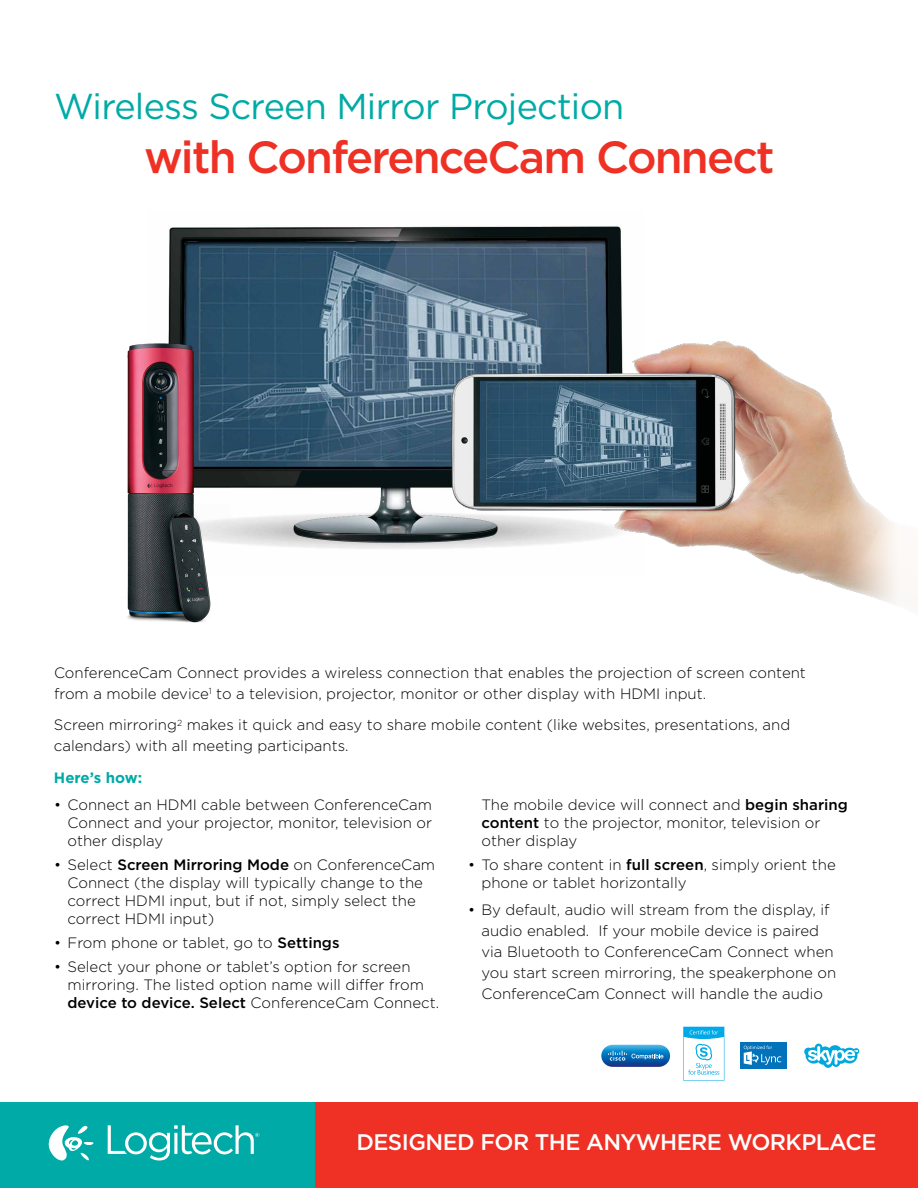
<style>
.page{position:relative;width:918px;height:1188px;background:#fff}
.page>*{position:absolute;margin:0;border:0;box-sizing:border-box;transform-origin:0 0}
.t1{font:500 45px "Gotham";letter-spacing:-.04em;color:#ee3124}
.t2{font:36px "Gotham";letter-spacing:-.02em;color:#00aaa6}
.t3{font:500 22.5px "Gotham";letter-spacing:-.025em;color:#fff}
.t4{font:300 15px/18px "Gotham";color:#000}
.t5{font:700 15px "Gotham";color:#00aaa6}
.s1{font-weight:500}
</style>
<div class="page">
<img style="left:168px;top:226px;width:454px;height:323px">
<div style="left:0;top:1102px;width:315px;height:86px;background:#00aaa6"></div>
<div style="left:315px;top:1102px;width:603px;height:86px;background:#ee3124"></div>
<svg style="left:108px;top:1125px;width:151px;height:36px"></svg>
<svg style="left:48px;top:1125px;width:46px;height:36px"></svg>
<img style="left:127px;top:319px;width:108px;height:304px">
<svg style="left:601px;top:1045px;width:69px;height:22px;background:#3485c1"></svg>
<svg style="left:804px;top:1044px;width:55px;height:24px"></svg>
<svg style="left:683px;top:1027px;width:41px;height:54px"></svg>
<div style="left:740px;top:1042px;width:47px;height:27px;background:#0273ba"></div>
<svg style="left:744px;top:1045px;width:37px;height:20px"></svg>
<img style="left:420px;top:312px;width:479px;height:292px">
<h2 class="t2" style="left:54px;top:84px;width:572px">Wireless Screen Mirror Projection</h2>
<h1 class="t1" style="left:144px;top:130px;width:632px">with ConferenceCam Connect</h1>
<p class="t4" style="left:54px;top:662px;width:753px;line-height:21px">ConferenceCam Connect provides a wireless connection that enables the projection of screen content from a mobile device<sup>1</sup> to a television, projector, monitor or other display with HDMI input.</p>
<p class="t4" style="left:54px;top:715px;width:738px;line-height:21px">Screen mirroring<sup>2</sup> makes it quick and easy to share mobile content (like websites, presentations, and calendars) with all meeting participants.</p>
<p class="t5" style="left:54px;top:769px;width:90px">Here’s how:</p>
<p class="t4" style="left:68px;top:796px;width:366px;text-align:justify;text-indent:-14px">• Connect an HDMI cable between ConferenceCam Connect and your projector, monitor, television or other display</p>
<p class="t4" style="left:68px;top:856px;width:369px;text-indent:-14px">• Select <span class="s1">Screen Mirroring Mode</span> on ConferenceCam Connect (the display will typically change to the correct HDMI input, but if not, simply select the correct HDMI input)</p>
<p class="t4" style="left:54px;top:934px;width:287px">• From phone or tablet, go to <span class="s1">Settings</span></p>
<p class="t4" style="left:68px;top:958px;width:373px;text-indent:-14px">• Select your phone or tablet’s option for screen mirroring. The listed option name will differ from <span class="s1">device to device. Select</span> ConferenceCam Connect.</p>
<p class="t4" style="left:482px;top:796px;width:368px">The mobile device will connect and <span class="s1">begin sharing content</span> to the projector, monitor, television or other display</p>
<p class="t4" style="left:482px;top:856px;width:356px;text-indent:-14px">• To share content in <span class="s1">full screen</span>, simply orient the phone or tablet horizontally</p>
<p class="t4" style="left:482px;top:899px;width:356px;line-height:21px;text-indent:-14px">• By default, audio will stream from the display, if audio enabled. If your mobile device is paired via Bluetooth to ConferenceCam Connect when you start screen mirroring, the speakerphone on ConferenceCam Connect will handle the audio</p>
<h3 class="t3" style="left:356px;top:1129px;width:522px">DESIGNED FOR THE ANYWHERE WORKPLACE</h3>
</div>
